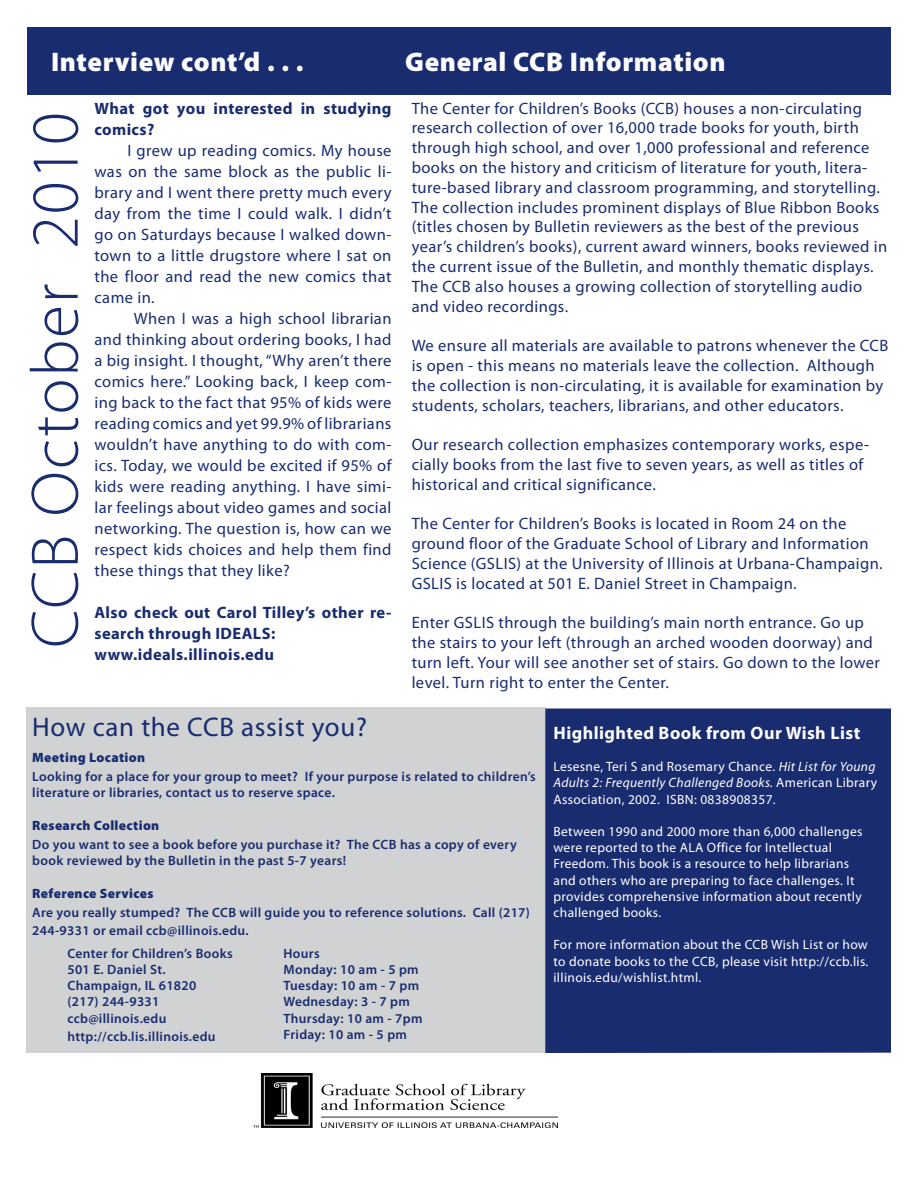
<style>
.page{position:relative;width:918px;height:1188px;background:#fff}
.page>*{position:absolute;margin:0;border:0;box-sizing:border-box;transform-origin:0 0}
.t1{font:300 67.5px "Myriad Pro";letter-spacing:.025em;color:#182c6f}
.Caption_1{font:900 27px "Myriad Pro";letter-spacing:.025em;color:#fff}
.Head_1{font:27px "Myriad Pro";letter-spacing:.025em;color:#182c6f}
.TOC_Head{font:700 18px "Myriad Pro";letter-spacing:.025em;color:#fff}
.Address_1{font:16.5px/19.8px "Myriad Pro";letter-spacing:.025em;color:#182c6f}
.Address_1-2{font:700 16.5px/21px "Myriad Pro";letter-spacing:.025em;color:#182c6f}
.Address_1-3{font:600 13.5px/16.2px "Myriad Pro";letter-spacing:.025em;color:#182c6f}
.TOC_Head-2{font:13.5px/16.2px "Myriad Pro";letter-spacing:.025em;color:#fff}
.Caption_2{font:900 13.5px "Myriad Pro";letter-spacing:.025em;color:#182c6f}
.s1{font-style:italic}
</style>
<div class="page">
<div style="left:26px;top:708px;width:519px;height:345px;background:#d1d2d4"></div>
<div style="left:545px;top:709px;width:346px;height:344px;background:#182c6f"></div>
<div style="left:27px;top:27px;width:864px;height:67px;background:#182c6f"></div>
<img style="left:253px;top:1073px;width:304px;height:54px">
<p class="Caption_1" style="left:51px;top:44px;width:254px">Interview cont’d . . .</p>
<p class="Caption_1" style="left:405px;top:44px;width:322px">General CCB Information</p>
<p class="t1" style="left:15px;top:648px;width:537px;rotate:-90deg">CCB October 2010</p>
<p class="Address_1-2" style="left:94px;top:97px;width:299px">What got you interested in studying comics?</p>
<p class="Address_1" style="left:94px;top:139px;width:299px;line-height:21px;text-align:justify;text-indent:33px">I grew up reading comics. My house was on the same block as the public li&shy;brary and I went there pretty much every day from the time I could walk. I didn’t go on Saturdays because I walked down&shy;town to a little drugstore where I sat on the floor and read the new comics that came in.</p>
<p class="Address_1" style="left:94px;top:307px;width:299px;line-height:21px;text-align:justify;text-indent:39px">When I was a high school librarian and thinking about ordering books, I had a big insight. I thought, “Why aren’t there comics here.” Looking back, I keep com&shy;ing back to the fact that 95% of kids were reading comics and yet 99.9% of librarians wouldn’t have anything to do with com&shy;ics. Today, we would be excited if 95% of kids were reading anything. I have simi&shy;lar feelings about video games and social networking. The question is, how can we respect kids choices and help them find these things that they like?</p>
<p class="Address_1-2" style="left:94px;top:601px;width:299px">Also check out Carol Tilley’s other re&shy;search through IDEALS:</p>
<p class="Address_1-2" style="left:94px;top:643px;width:181px">www.ideals.illinois.edu</p>
<p class="Address_1" style="left:412px;top:98px;width:477px">The Center for Children’s Books (CCB) houses a non-circulating research collection of over 16,000 trade books for youth, birth through high school, and over 1,000 professional and reference books on the history and criticism of literature for youth, litera&shy;ture-based library and classroom programming, and storytelling.<br>The collection includes prominent displays of Blue Ribbon Books (titles chosen by Bulletin reviewers as the best of the previous year’s children’s books), current award winners, books reviewed in the current issue of the Bulletin, and monthly thematic displays.<br>The CCB also houses a growing collection of storytelling audio and video recordings.</p>
<p class="Address_1" style="left:412px;top:336px;width:478px">We ensure all materials are available to patrons whenever the CCB is open - this means no materials leave the collection. Although the collection is non-circulating, it is available for examination by students, scholars, teachers, librarians, and other educators.</p>
<p class="Address_1" style="left:412px;top:435px;width:459px">Our research collection emphasizes contemporary works, espe&shy;cially books from the last five to seven years, as well as titles of historical and critical significance.</p>
<p class="Address_1" style="left:412px;top:514px;width:473px">The Center for Children’s Books is located in Room 24 on the ground floor of the Graduate School of Library and Information Science (GSLIS) at the University of Illinois at Urbana-Champaign.<br>GSLIS is located at 501 E. Daniel Street in Champaign.</p>
<p class="Address_1" style="left:412px;top:613px;width:470px">Enter GSLIS through the building’s main north entrance. Go up the stairs to your left (through an arched wooden doorway) and turn left. Your will see another set of stairs. Go down to the lower level. Turn right to enter the Center.</p>
<p class="Head_1" style="left:32px;top:710px;width:336px">How can the CCB assist you?</p>
<p class="Caption_2" style="left:32px;top:748px;width:114px">Meeting Location</p>
<p class="Address_1-3" style="left:32px;top:768px;width:505px">Looking for a place for your group to meet? If your purpose is related to children’s literature or libraries, contact us to reserve space.</p>
<p class="Caption_2" style="left:32px;top:816px;width:129px">Research Collection</p>
<p class="Address_1-3" style="left:32px;top:836px;width:486px">Do you want to see a book before you purchase it? The CCB has a copy of every book reviewed by the Bulletin in the past 5-7 years!</p>
<p class="Caption_2" style="left:32px;top:884px;width:123px">Reference Services</p>
<p class="Address_1-3" style="left:32px;top:903px;width:499px;line-height:18px">Are you really stumped? The CCB will guide you to reference solutions. Call (217)<br>244-9331 or email ccb@illinois.edu.</p>
<p class="Address_1-3" style="left:68px;top:945px;width:167px">Center for Children’s Books</p>
<p class="Address_1-3" style="left:68px;top:961px;width:100px">501 E. Daniel St.</p>
<p class="Address_1-3" style="left:68px;top:977px;width:130px">Champaign, IL 61820</p>
<p class="Address_1-3" style="left:68px;top:993px;width:93px">(217) 244-9331</p>
<p class="Address_1-3" style="left:68px;top:1010px;width:100px">ccb@illinois.edu</p>
<p class="Address_1-3" style="left:68px;top:1028px;width:150px">http://ccb.lis.illinois.edu</p>
<p class="Address_1-3" style="left:284px;top:945px;width:38px">Hours</p>
<p class="Address_1-3" style="left:284px;top:961px;width:137px">Monday: 10 am - 5 pm</p>
<p class="Address_1-3" style="left:284px;top:977px;width:137px">Tuesday: 10 am - 7 pm</p>
<p class="Address_1-3" style="left:284px;top:993px;width:128px">Wednesday: 3 - 7 pm</p>
<p class="Address_1-3" style="left:284px;top:1010px;width:141px">Thursday: 10 am - 7pm</p>
<p class="Address_1-3" style="left:284px;top:1026px;width:125px">Friday: 10 am - 5 pm</p>
<p class="TOC_Head" style="left:554px;top:721px;width:308px">Highlighted Book from Our Wish List</p>
<p class="TOC_Head-2" style="left:554px;top:758px;width:325px">Lesesne, Teri S and Rosemary Chance. <span class="s1">Hit List for Young<br>Adults 2: Frequently Challenged Books.</span> American Library<br>Association, 2002. ISBN: 0838908357.</p>
<p class="TOC_Head-2" style="left:554px;top:823px;width:310px">Between 1990 and 2000 more than 6,000 challenges were reported to the ALA Office for Intellectual Freedom. This book is a resource to help librarians and others who are preparing to face challenges. It provides comprehensive information about recently challenged books.</p>
<p class="TOC_Head-2" style="left:554px;top:936px;width:316px;text-align:justify">For more information about the CCB Wish List or how to donate books to the CCB, please visit http://ccb.lis. illinois.edu/wishlist.html.</p>
</div>
